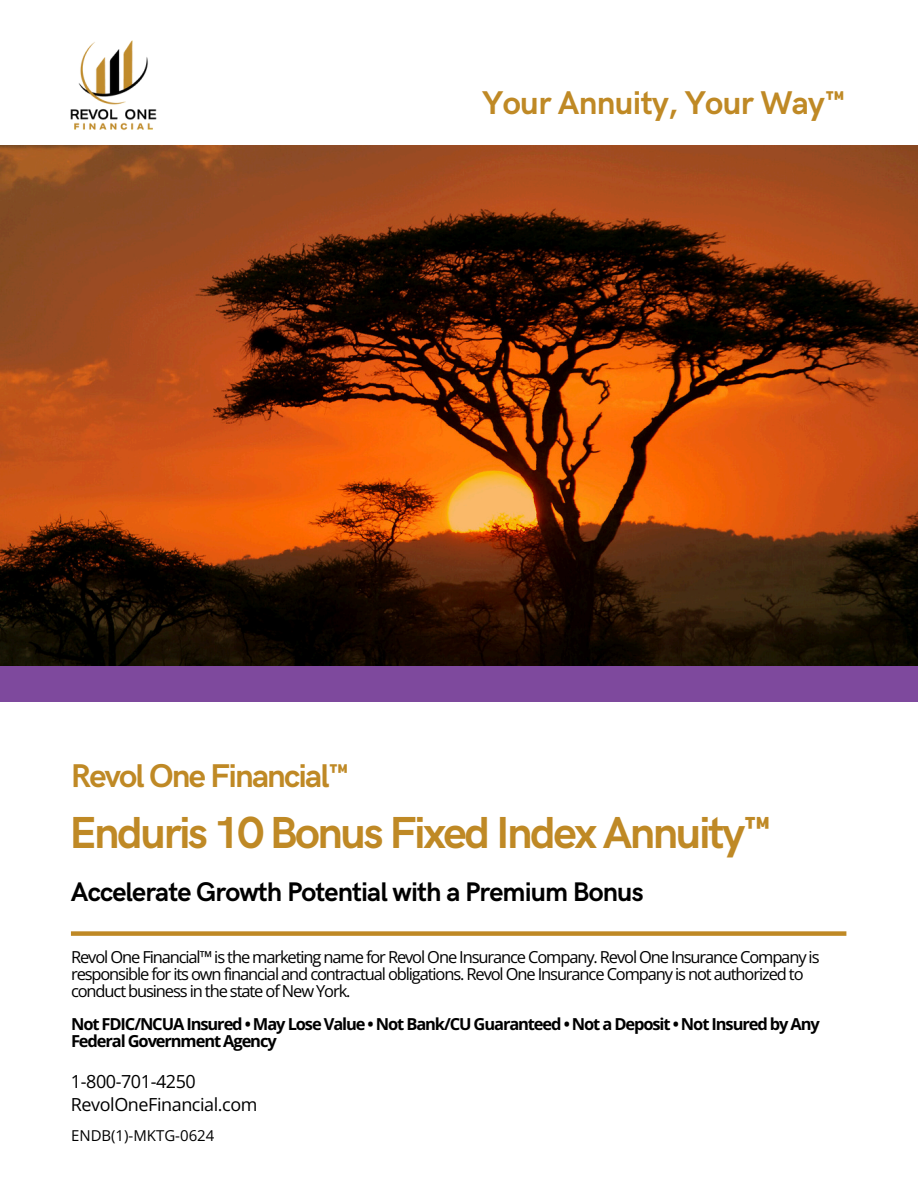
<style>
.page{position:relative;width:918px;height:1188px;background:#fff}
.page>*{position:absolute;margin:0;border:0;box-sizing:border-box;transform-origin:0 0}
.t1{font:700 45px "HK Grotesk";letter-spacing:-.055em;color:#bf8925}
.t2{font:700 33px "HK Grotesk";letter-spacing:-.02em;color:#bf8925}
.t3{font:700 33px "HK Grotesk";letter-spacing:-.04em;color:#bf8925}
.t4{font:700 27px "HK Grotesk";letter-spacing:-.03em;color:#000}
.t5{font:18px/22.5px "Open Sans";letter-spacing:-.025em;color:#000}
.t6{font:16.5px/16.8px "Open Sans";letter-spacing:-.07em;color:#000}
.t7{font:700 16.5px/16.8px "Open Sans";letter-spacing:-.07em;color:#000}
.t8{font:15px "Open Sans";color:#000}
</style>
<div class="page">
<img style="left:70px;top:40px;width:87px;height:90px">
<img style="left:0;top:145px;width:918px;height:521px">
<div style="left:0;top:666px;width:918px;height:36px;background:#7e499d"></div>
<div style="left:71px;top:931px;width:775px;height:5px;background:#bf8925"></div>
<h2 class="t2" style="left:482px;top:84px;width:366px">Your Annuity, Your Way™</h2>
<h4 class="t3" style="left:71px;top:757px;width:281px">Revol One Financial™</h4>
<h3 class="t1" style="left:69px;top:807px;width:706px">Enduris 10 Bonus Fixed Index Annuity™</h3>
<h5 class="t4" style="left:71px;top:877px;width:574px">Accelerate Growth Potential with a Premium Bonus</h5>
<h2 class="t6" style="left:71px;top:948px;width:750px">Revol One Financial™ is the marketing name for Revol One Insurance Company. Revol One Insurance Company is responsible for its own financial and contractual obligations. Revol One Insurance Company is not authorized to conduct business in the state of New York.</h2>
<h1 class="t7" style="left:71px;top:1015px;width:750px">Not FDIC/NCUA Insured • May Lose Value • Not Bank/CU Guaranteed • Not a Deposit • Not Insured by Any<br>Federal Government Agency</h1>
<p class="t5" style="left:71px;top:1070px;width:188px">1-800-701-4250<br>RevolOneFinancial.com</p>
<h5 class="t8" style="left:71px;top:1125px;width:145px">ENDB(1)-MKTG-0624</h5>
</div>
